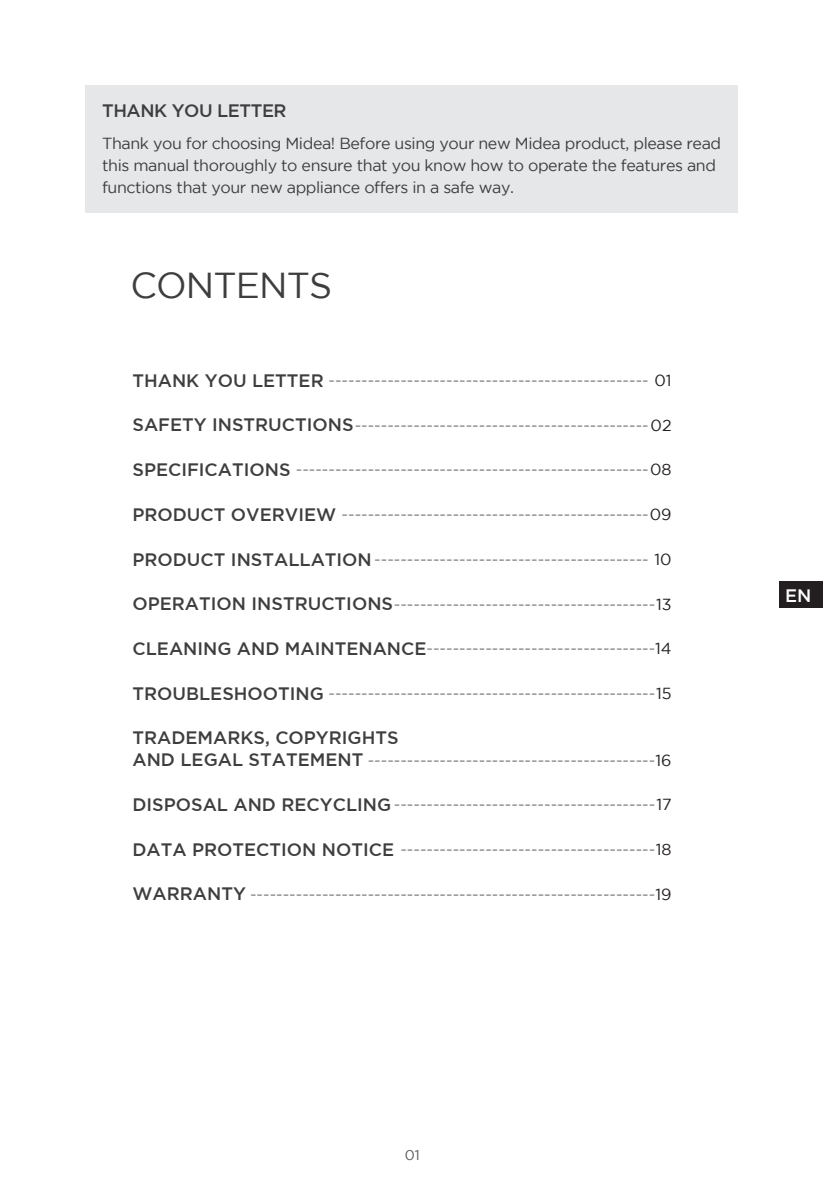
<style>
.page{position:relative;width:823px;height:1191px;background:#fff}
.page>*{position:absolute;margin:0;border:0;box-sizing:border-box;transform-origin:0 0}
.CONTENTS{font:36px "Gotham";letter-spacing:-.025em;color:#3e3e3f}
.thank_you_letter{font:500 18px "Gotham";color:#3e3e3f}
.thank_you_letter-2{font:500 18px "Gotham";letter-spacing:-.025em;color:#3e3e3f}
.t1{font:500 18px "Gotham";color:#fff}
.大标题{font:16px "Gotham";color:#808285}
.感谢信内容{font:16px/22px "Gotham";letter-spacing:-.025em;color:#3e3e3f}
.t2{font:14px "Gotham";color:#57585a}
.s1{font-weight:500;font-size:18px;color:#3e3e3f}
.s2{color:#231f20}
</style>
<div class="page">
<div style="left:779px;top:581px;width:43px;height:27px;background:#231f20"></div>
<div style="left:85px;top:85px;width:652px;height:127px;background:#e6e7e9"></div>
<p class="thank_you_letter-2" style="left:102px;top:101px;width:186px">THANK YOU LETTER</p>
<p class="感谢信内容" style="left:102px;top:132px;width:620px">Thank you for choosing Midea! Before using your new Midea product, please read this manual thoroughly to ensure that you know how to operate the features and functions that your new appliance offers in a safe way.</p>
<p class="CONTENTS" style="left:130px;top:265px;width:203px">CONTENTS</p>
<p class="大标题" style="left:132px;top:371px;width:540px"><span class="s1">THANK YOU LETTER</span> ------------------------------------------------- <span class="s2">01</span></p>
<p class="大标题" style="left:132px;top:416px;width:540px"><span class="s1">SAFETY INSTRUCTIONS</span>---------------------------------------------<span class="s2">02</span></p>
<p class="大标题" style="left:132px;top:461px;width:540px"><span class="s1">SPECIFICATIONS</span> ------------------------------------------------------<span class="s2">08</span></p>
<p class="大标题" style="left:132px;top:505px;width:540px"><span class="s1">PRODUCT OVERVIEW</span> -----------------------------------------------<span class="s2">09</span></p>
<p class="大标题" style="left:132px;top:550px;width:540px"><span class="s1">PRODUCT INSTALLATION</span>------------------------------------------ <span class="s2">10</span></p>
<p class="大标题" style="left:132px;top:595px;width:540px"><span class="s1">OPERATION INSTRUCTIONS</span>----------------------------------------<span class="s2">13</span></p>
<p class="大标题" style="left:132px;top:639px;width:540px"><span class="s1">CLEANING AND MAINTENANCE</span>-----------------------------------<span class="s2">14</span></p>
<p class="大标题" style="left:132px;top:684px;width:540px"><span class="s1">TROUBLESHOOTING</span> --------------------------------------------------<span class="s2">15</span></p>
<p class="thank_you_letter" style="left:132px;top:727px;width:267px">TRADEMARKS, COPYRIGHTS</p>
<p class="大标题" style="left:132px;top:751px;width:540px"><span class="s1">AND LEGAL STATEMENT</span> --------------------------------------------<span class="s2">16</span></p>
<p class="大标题" style="left:132px;top:796px;width:540px"><span class="s1">DISPOSAL AND RECYCLING</span> ----------------------------------------<span class="s2">17</span></p>
<p class="大标题" style="left:132px;top:840px;width:540px"><span class="s1">DATA PROTECTION NOTICE</span> ---------------------------------------<span class="s2">18</span></p>
<p class="大标题" style="left:132px;top:885px;width:540px"><span class="s1">WARRANTY</span> --------------------------------------------------------------<span class="s2">19</span></p>
<p class="t1" style="left:784px;top:585px;width:28px">EN</p>
<p class="t2" style="left:404px;top:1147px;width:17px">01</p>
</div>
